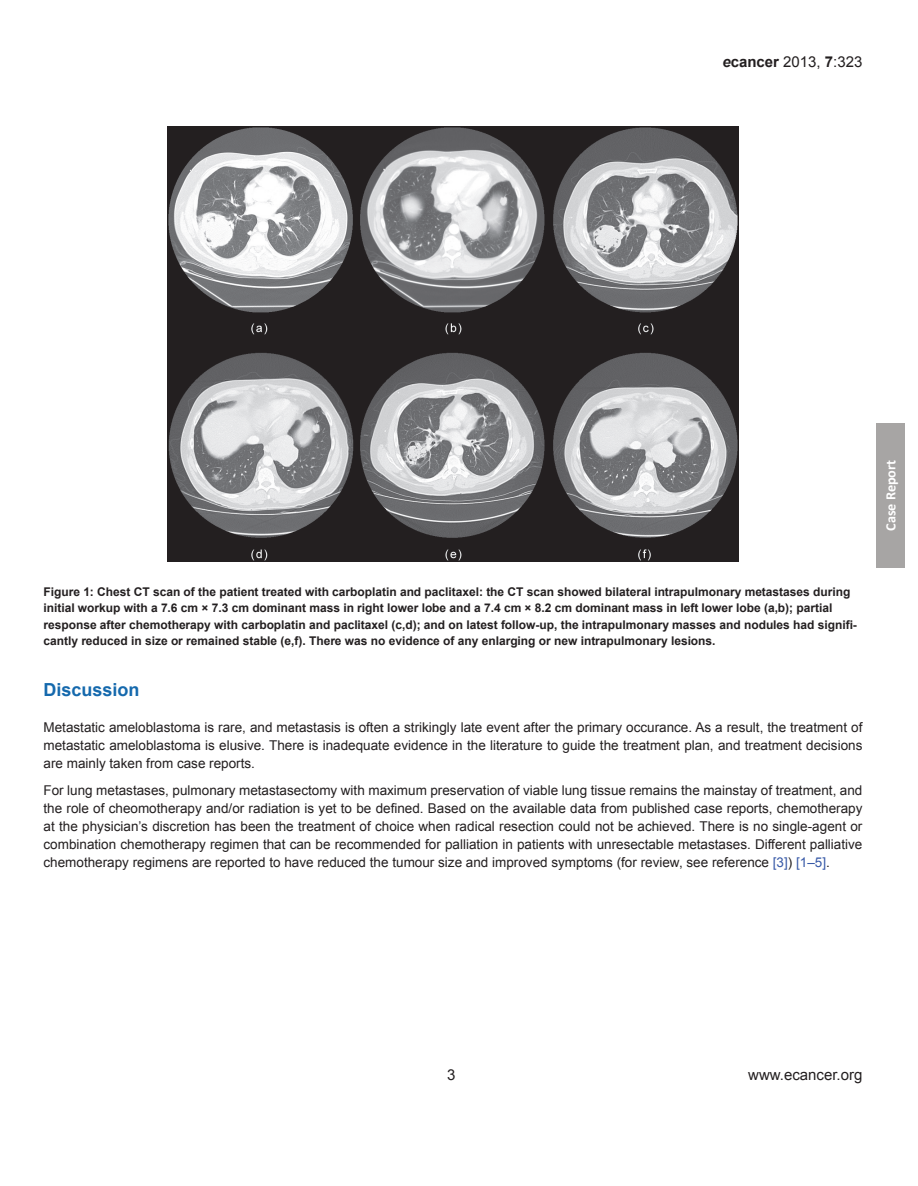
<style>
.page{position:relative;width:918px;height:1186px;background:#fff}
.page>*{position:absolute;margin:0;border:0;box-sizing:border-box;transform-origin:0 0}
.t1{font:700 18px "Arial";color:#1569ad}
.t2{font:15px "Arial";color:#231f20}
.t3{font:700 14.25px "Calibri";color:#fff}
.t4{font:13.5px/18px "Arial";color:#231f20;text-align:justify}
.t5{font:700 12px/16.5px "Arial";color:#231f20}
.s1{font-weight:700;font-style:italic}
.s2{font-weight:700}
.s3{color:#3759a7}
</style>
<div class="page">
<div style="left:876px;top:423px;width:29px;height:144px;background:#a7a5a4"></div>
<img style="left:167px;top:126px;width:572px;height:435px">
<p class="t2" style="left:722px;top:52px;width:142px"><span class="s1">e</span><span class="s2">cancer</span> 2013, <span class="s2">7</span>:323</p>
<p class="t5" style="left:44px;top:583px;width:815px">Figure 1: Chest CT scan of the patient treated with carboplatin and paclitaxel: the CT scan showed bilateral intrapulmonary metastases during initial workup with a 7.6 cm × 7.3 cm dominant mass in right lower lobe and a 7.4 cm × 8.2 cm dominant mass in left lower lobe (a,b); partial response after chemotherapy with carboplatin and paclitaxel (c,d); and on latest follow-up, the intrapulmonary masses and nodules had signifi&shy;cantly reduced in size or remained stable (e,f). There was no evidence of any enlarging or new intrapulmonary lesions.</p>
<h1 class="t1" style="left:44px;top:678px;width:98px">Discussion</h1>
<p class="t4" style="left:44px;top:718px;width:820px">Metastatic ameloblastoma is rare, and metastasis is often a strikingly late event after the primary occurance. As a result, the treatment of metastatic ameloblastoma is elusive. There is inadequate evidence in the literature to guide the treatment plan, and treatment decisions are mainly taken from case reports.</p>
<p class="t4" style="left:44px;top:781px;width:821px">For lung metastases, pulmonary metastasectomy with maximum preservation of viable lung tissue remains the mainstay of treatment, and the role of cheomotherapy and/or radiation is yet to be defined. Based on the available data from published case reports, chemotherapy at the physician’s discretion has been the treatment of choice when radical resection could not be achieved. There is no single-agent or combination chemotherapy regimen that can be recommended for palliation in patients with unresectable metastases. Different palliative chemotherapy regimens are reported to have reduced the tumour size and improved symptoms (for review, see reference <span class="s3">[3]</span>) <span class="s3">[1–5]</span>.</p>
<p class="t3" style="left:882px;top:531px;width:72px;rotate:-90deg">Case Report</p>
<p class="t2" style="left:447px;top:1065px;width:10px">3</p>
<p class="t2" style="left:748px;top:1065px;width:116px">www.ecancer.org</p>
</div>
